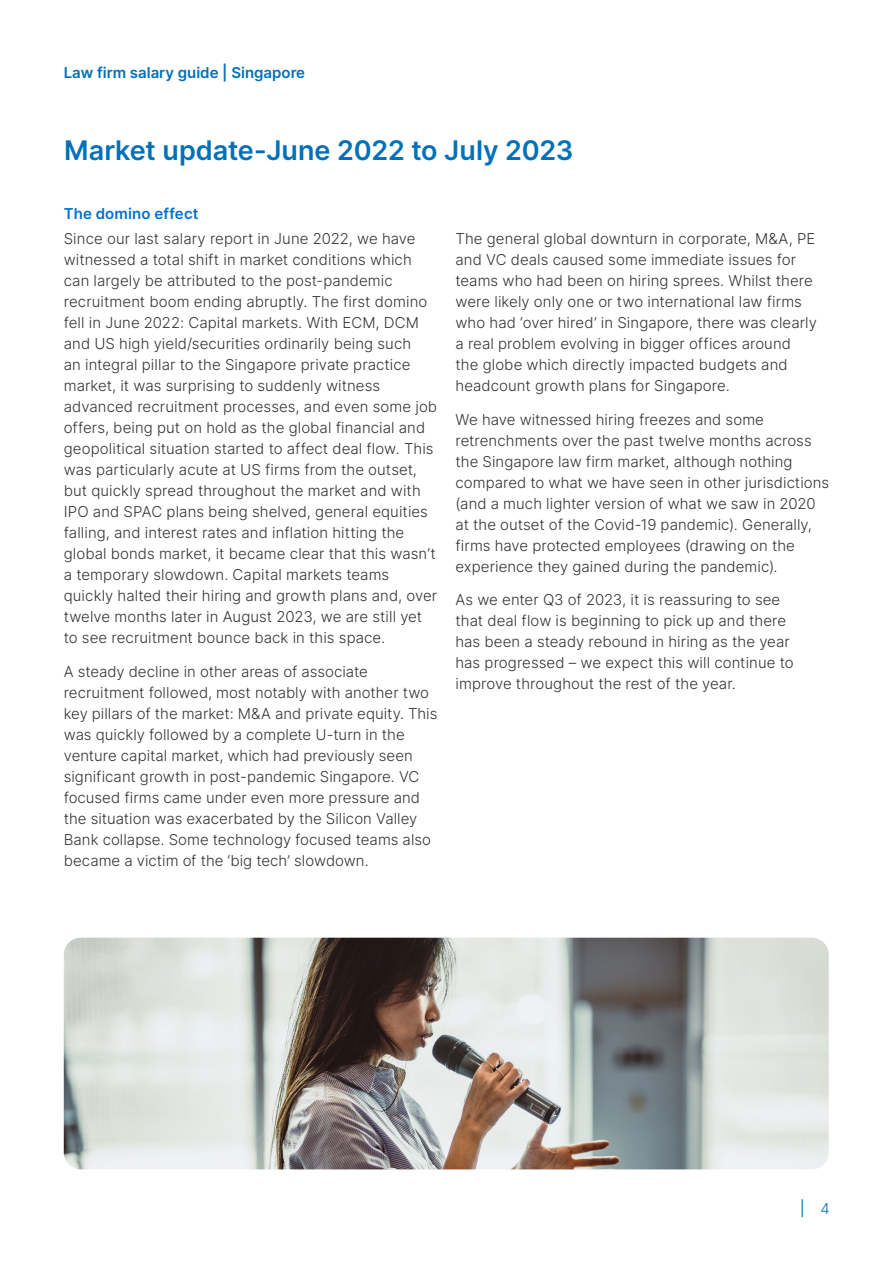
<style>
.page{position:relative;width:893px;height:1263px;background:#fff}
.page>*{position:absolute;margin:0;border:0;box-sizing:border-box;transform-origin:0 0}
.t1{font:600 27px "Inter";letter-spacing:-.005em;color:#0071b9}
.t2{font:300 15px/21px "Inter";letter-spacing:.005em;color:#333}
.t3{font:600 15px "Inter";color:#0071b9}
.t4{font:600 15px "Inter";letter-spacing:.01em;color:#0072ce}
.t5{font:300 15px "Inter";color:#0071b9}
</style>
<div class="page">
<img style="left:64px;top:938px;width:765px;height:231px">
<svg style="left:802px;top:1199px;width:1px;height:18px"></svg>
<p class="t3" style="left:64px;top:62px;width:243px">Law firm salary guide | Singapore</p>
<h1 class="t1" style="left:64px;top:131px;width:511px">Market update-June 2022 to July 2023</h1>
<p class="t4" style="left:64px;top:202px;width:136px">The domino effect</p>
<p class="t2" style="left:64px;top:228px;width:375px">Since our last salary report in June 2022, we have witnessed a total shift in market conditions which can largely be attributed to the post-pandemic recruitment boom ending abruptly. The first domino fell in June 2022: Capital markets. With ECM, DCM and US high yield/securities ordinarily being such<br>an integral pillar to the Singapore private practice market, it was surprising to suddenly witness advanced recruitment processes, and even some job offers, being put on hold as the global financial and geopolitical situation started to affect deal flow. This was particularly acute at US firms from the outset, but quickly spread throughout the market and with IPO and SPAC plans being shelved, general equities falling, and interest rates and inflation hitting the global bonds market, it became clear that this wasn’t a temporary slowdown. Capital markets teams quickly halted their hiring and growth plans and, over twelve months later in August 2023, we are still yet to see recruitment bounce back in this space.</p>
<p class="t2" style="left:64px;top:660px;width:375px">A steady decline in other areas of associate recruitment followed, most notably with another two key pillars of the market: M&amp;A and private equity. This was quickly followed by a complete U-turn in the venture capital market, which had previously seen significant growth in post-pandemic Singapore. VC focused firms came under even more pressure and the situation was exacerbated by the Silicon Valley Bank collapse. Some technology focused teams also became a victim of the ‘big tech’ slowdown.</p>
<p class="t2" style="left:455px;top:228px;width:363px">The general global downturn in corporate, M&amp;A, PE and VC deals caused some immediate issues for teams who had been on hiring sprees. Whilst there were likely only one or two international law firms who had ‘over hired’ in Singapore, there was clearly a real problem evolving in bigger offices around the globe which directly impacted budgets and headcount growth plans for Singapore.</p>
<p class="t2" style="left:455px;top:408px;width:375px">We have witnessed hiring freezes and some retrenchments over the past twelve months across the Singapore law firm market, although nothing compared to what we have seen in other jurisdictions (and a much lighter version of what we saw in 2020 at the outset of the Covid-19 pandemic). Generally, firms have protected employees (drawing on the experience they gained during the pandemic).</p>
<p class="t2" style="left:455px;top:589px;width:340px">As we enter Q3 of 2023, it is reassuring to see that deal flow is beginning to pick up and there has been a steady rebound in hiring as the year has progressed – we expect this will continue to improve throughout the rest of the year.</p>
<p class="t5" style="left:820px;top:1197px;width:11px">4</p>
</div>
